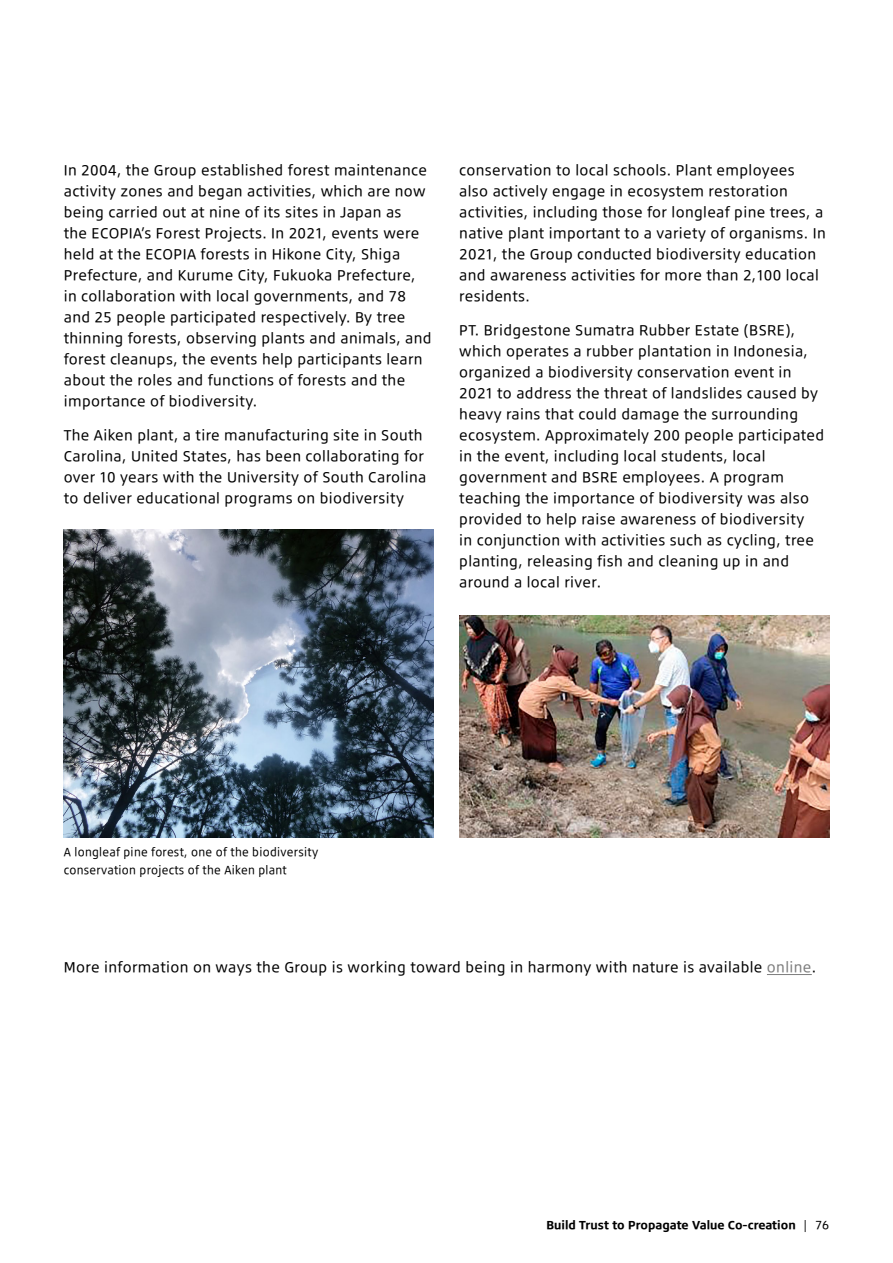
<style>
.page{position:relative;width:893px;height:1263px;background:#fff}
.page>*{position:absolute;margin:0;border:0;box-sizing:border-box;transform-origin:0 0}
.t1{font:12.75px/21px "Bridgestone Type TP";letter-spacing:.03em;color:#000}
.t2{font:10.5px/18px "Bridgestone Type TP";letter-spacing:.03em;color:#000;scale:.95 1}
.t3{font:700 10.5px "Bridgestone Type TP";color:#000}
.s1{color:#7d7d7d}
.s2{font-weight:400}
</style>
<div class="page">
<hr style="left:767px;top:974px;width:45px;height:1px;background:#7d7d7d">
<img style="left:64px;top:530px;width:370px;height:308px">
<img style="left:459px;top:616px;width:370px;height:222px">
<p class="t1" style="left:64px;top:159px;width:369px">In 2004, the Group established forest maintenance activity zones and began activities, which are now being carried out at nine of its sites in Japan as<br>the ECOPIA’s Forest Projects. In 2021, events were held at the ECOPIA forests in Hikone City, Shiga Prefecture, and Kurume City, Fukuoka Prefecture, in collaboration with local governments, and 78 and 25 people participated respectively. By tree thinning forests, observing plants and animals, and forest cleanups, the events help participants learn about the roles and functions of forests and the importance of biodiversity.</p>
<p class="t1" style="left:64px;top:423px;width:364px">The Aiken plant, a tire manufacturing site in South Carolina, United States, has been collaborating for over 10 years with the University of South Carolina to deliver educational programs on biodiversity</p>
<p class="t1" style="left:459px;top:159px;width:368px">conservation to local schools. Plant employees also actively engage in ecosystem restoration activities, including those for longleaf pine trees, a native plant important to a variety of organisms. In 2021, the Group conducted biodiversity education and awareness activities for more than 2,100 local residents.</p>
<p class="t1" style="left:459px;top:318px;width:366px">PT. Bridgestone Sumatra Rubber Estate (BSRE), which operates a rubber plantation in Indonesia, organized a biodiversity conservation event in 2021 to address the threat of landslides caused by heavy rains that could damage the surrounding ecosystem. Approximately 200 people participated in the event, including local students, local government and BSRE employees. A program teaching the importance of biodiversity was also provided to help raise awareness of biodiversity<br>in conjunction with activities such as cycling, tree planting, releasing fish and cleaning up in and around a local river.</p>
<p class="t2" style="left:64px;top:842px;width:269px">A longleaf pine forest, one of the biodiversity conservation projects of the Aiken plant</p>
<p class="t1" style="left:64px;top:956px;width:754px">More information on ways the Group is working toward being in harmony with nature is available <span class="s1">online</span>.</p>
<p class="t3" style="left:546px;top:1216px;width:284px">Build Trust to Propagate Value Co-creation <span class="s2">| 76</span></p>
</div>
